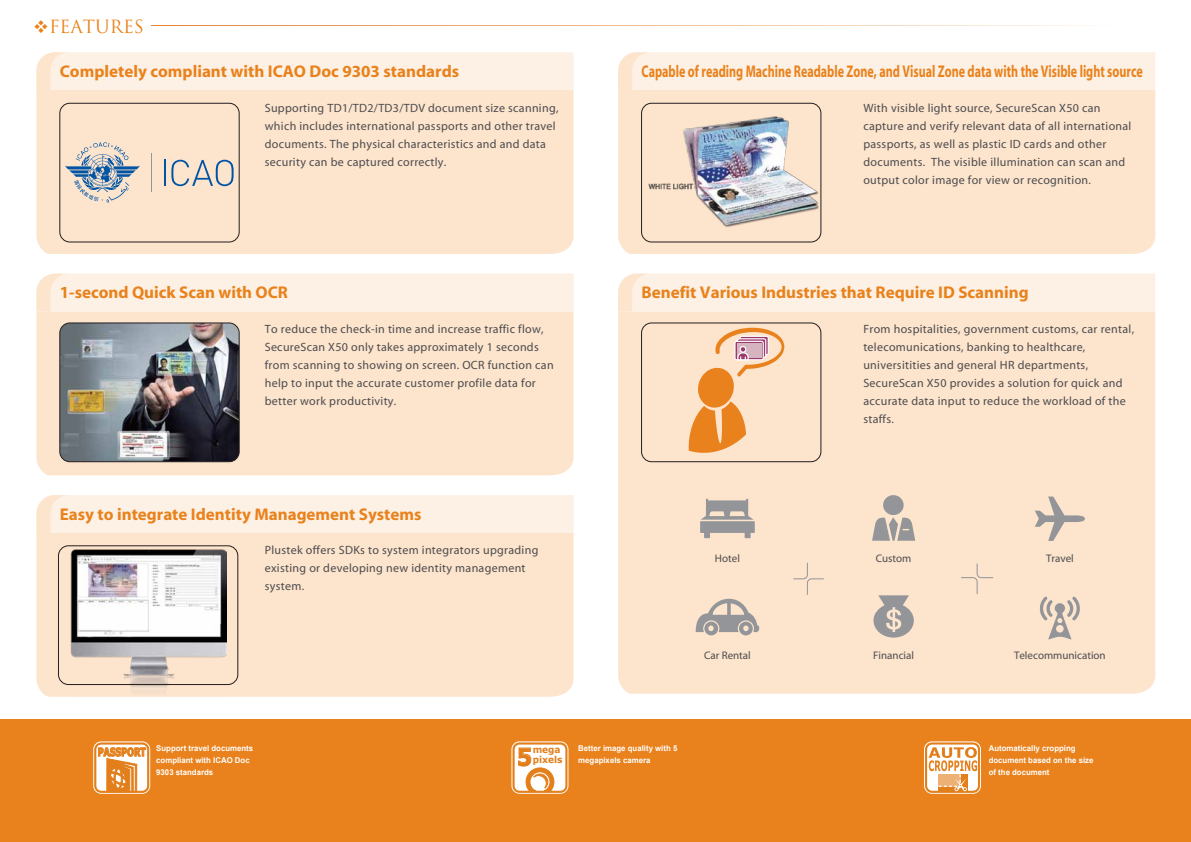
<style>
.page{position:relative;width:1191px;height:842px;background:#fff}
.page>*{position:absolute;margin:0;border:0;box-sizing:border-box;transform-origin:0 0}
.t1{font:700 24.1px "Verdana";color:#e37f1b;scale:.9 1}
.t2{font:17.7px "Trajan Pro";color:#e9821c}
.t3{font:700 17px "Myriad";color:#e9821c}
.t4{font:700 17px "Myriad";color:#e9821c;scale:.71 1}
.t5{font:12px/18px "Myriad";letter-spacing:.025em;color:#4c4c4e}
.t6{font:700 11.5px "Verdana";color:#e37f1b;scale:.7 1}
.t7{font:11px "Myriad";color:#4c4c4e}
.t8{font:700 9.5px/10.2px "Verdana";color:#e37f1b;scale:.95 1}
.t9{font:700 8px/12px "Arial";color:#fff}
</style>
<div class="page">
<div style="left:0;top:720px;width:1191px;height:122px;background:#e9821c"></div>
<div style="left:618px;top:90px;width:537px;height:164px;background:#fde4cd"></div>
<div style="left:618px;top:52px;width:537px;height:38px;background:#fdf1e5"></div>
<svg style="left:618px;top:52px;width:28px;height:38px"></svg>
<div style="left:618px;top:311px;width:537px;height:383px;background:#fde4cd"></div>
<div style="left:618px;top:274px;width:537px;height:37px;background:#fdf1e5"></div>
<svg style="left:618px;top:274px;width:28px;height:37px"></svg>
<img style="left:629px;top:90px;width:215px;height:164px">
<div style="left:641px;top:103px;width:180px;height:139px;border:1px solid #221e1f;border-radius:10px"></div>
<div style="left:641px;top:323px;width:180px;height:139px;border:1px solid #221e1f;border-radius:10px"></div>
<svg style="left:793px;top:562px;width:31px;height:33px"></svg>
<svg style="left:960px;top:563px;width:33px;height:31px"></svg>
<svg style="left:93px;top:749px;width:58px;height:45px"></svg>
<svg style="left:511px;top:741px;width:58px;height:53px"></svg>
<svg style="left:924px;top:741px;width:57px;height:53px"></svg>
<svg style="left:688px;top:328px;width:96px;height:125px"></svg>
<svg style="left:1034px;top:496px;width:51px;height:45px"></svg>
<svg style="left:695px;top:593px;width:64px;height:42px"></svg>
<svg style="left:873px;top:595px;width:40px;height:43px"></svg>
<svg style="left:700px;top:499px;width:55px;height:39px"></svg>
<svg style="left:872px;top:517px;width:43px;height:24px"></svg>
<div style="left:883px;top:495px;width:20px;height:20px;background:#939598;border-radius:50%"></div>
<svg style="left:1038px;top:596px;width:43px;height:44px"></svg>
<div style="left:36px;top:90px;width:537px;height:164px;background:#fde4cd"></div>
<div style="left:36px;top:52px;width:537px;height:38px;background:#fdf1e5"></div>
<svg style="left:36px;top:52px;width:29px;height:38px"></svg>
<div style="left:36px;top:311px;width:537px;height:164px;background:#fde4cd"></div>
<div style="left:36px;top:274px;width:537px;height:37px;background:#fdf1e5"></div>
<svg style="left:36px;top:274px;width:28px;height:37px"></svg>
<div style="left:36px;top:533px;width:537px;height:164px;background:#fde4cd"></div>
<div style="left:36px;top:495px;width:537px;height:38px;background:#fdf1e5"></div>
<svg style="left:36px;top:495px;width:29px;height:38px"></svg>
<svg style="left:65px;top:142px;width:74px;height:61px"></svg>
<hr style="left:164px;top:160px;width:2px;height:26px;background:#0054a4">
<svg style="left:171px;top:160px;width:63px;height:26px"></svg>
<hr style="left:151px;top:154px;width:1px;height:38px;background:#8c99a1">
<img style="left:70px;top:550px;width:156px;height:199px">
<svg style="left:151px;top:25px;width:943px;height:1px"></svg>
<div style="left:60px;top:103px;width:179px;height:139px;border:1px solid #221e1f;border-radius:10px"></div>
<div style="left:58px;top:545px;width:180px;height:140px;border:1px solid #221e1f;border-radius:10px"></div>
<img style="left:60px;top:323px;width:179px;height:139px">
<div style="left:60px;top:323px;width:179px;height:139px;border:1px solid #221e1f;border-radius:10px"></div>
<h2 class="t2" style="left:33px;top:15px;width:112px">❖FEATURES</h2>
<h3 class="t3" style="left:60px;top:62px;width:401px">Completely compliant with ICAO Doc 9303 standards</h3>
<p class="t5" style="left:265px;top:99px;width:295px">Supporting TD1/TD2/TD3/TDV document size scanning, which includes international passports and other travel documents. The physical characteristics and and data security can be captured correctly.</p>
<h3 class="t3" style="left:60px;top:284px;width:230px">1-second Quick Scan with OCR</h3>
<p class="t5" style="left:265px;top:320px;width:290px">To reduce the check-in time and increase traffic flow, SecureScan X50 only takes approximately 1 seconds from scanning to showing on screen. OCR function can help to input the accurate customer profile data for better work productivity.</p>
<h3 class="t3" style="left:60px;top:505px;width:363px">Easy to integrate Identity Management Systems</h3>
<p class="t5" style="left:265px;top:542px;width:275px">Plustek offers SDKs to system integrators upgrading existing or developing new identity management system.</p>
<h3 class="t4" style="left:641px;top:62px;width:707px">Capable of reading Machine Readable Zone, and Visual Zone data with the Visible light source</h3>
<p class="t5" style="left:863px;top:99px;width:269px">With visible light source, SecureScan X50 can capture and verify relevant data of all international passports, as well as plastic ID cards and other documents. The visible illumination can scan and output color image for view or recognition.</p>
<h3 class="t3" style="left:641px;top:284px;width:389px">Benefit Various Industries that Require ID Scanning</h3>
<p class="t5" style="left:863px;top:320px;width:272px">From hospitalities, government customs, car rental, telecomunications, banking to healthcare, universitities and general HR departments, SecureScan X50 provides a solution for quick and accurate data input to reduce the workload of the staffs.</p>
<p class="t7" style="left:715px;top:553px;width:26px">Hotel</p>
<p class="t7" style="left:876px;top:553px;width:37px">Custom</p>
<p class="t7" style="left:1046px;top:553px;width:29px">Travel</p>
<p class="t7" style="left:704px;top:650px;width:48px">Car Rental</p>
<p class="t7" style="left:873px;top:650px;width:42px">Financial</p>
<p class="t7" style="left:1014px;top:650px;width:93px">Telecommunication</p>
<p class="t9" style="left:156px;top:742px;width:98px">Support travel documents compliant with ICAO Doc<br>9303 standards</p>
<p class="t9" style="left:578px;top:742px;width:101px">Better image quality with 5 megapixels camera</p>
<p class="t9" style="left:988px;top:742px;width:106px">Automatically cropping document based on the size of the document</p>
<p class="t6" style="left:98px;top:744px;width:70px">PASSPORT</p>
<h1 class="t1" style="left:517px;top:741px;width:19px">5</h1>
<p class="t8" style="left:533px;top:744px;width:33px">mega pixels</p>
</div>
